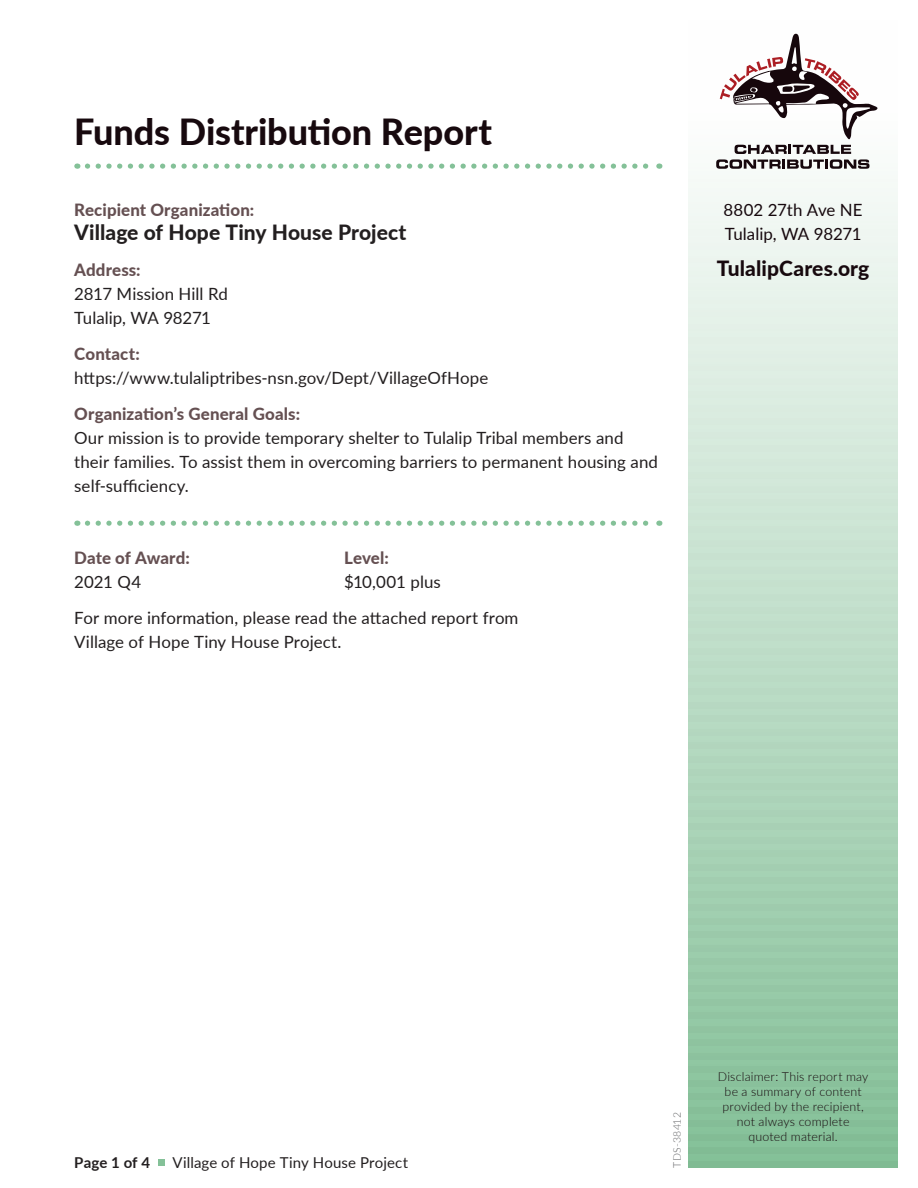
<style>
.page{position:relative;width:918px;height:1188px;background:#fff}
.page>*{position:absolute;margin:0;border:0;box-sizing:border-box;transform-origin:0 0}
.t1{font:800 36px "Lato";letter-spacing:-.005em;color:#17090e}
.t2{font:800 21px "Lato";letter-spacing:.005em;color:#231f20}
.t3{font:800 21px "Lato";letter-spacing:.005em;color:#17090e}
.t4{font:16.8px/24px "Lato";letter-spacing:.005em;color:#231f20}
.t5{font:800 16.8px "Lato";letter-spacing:.005em;color:#655052}
.t6{font:16.8px/24px "Lato";letter-spacing:-.005em;color:#17090e}
.t7{font:15px "Lato";letter-spacing:.01em;color:#231f20}
.t8{font:700 15px "Lato";letter-spacing:.005em;color:#231f20}
.t9{font:300 12.3px/14.9px "Lato";letter-spacing:.015em;color:#17090e;text-align:center}
.t10{font:300 10.5px "Lato";letter-spacing:.025em;color:#636466}
</style>
<div class="page">
<svg style="left:688px;top:144px;width:210px;height:1017px;background:#bdddc8"></svg>
<div style="left:688px;top:135px;width:210px;height:7px;background:#fafcfb"></div>
<div style="left:688px;top:148px;width:210px;height:7px;background:#f9fbf9"></div>
<div style="left:688px;top:162px;width:210px;height:7px;background:#f7fbf8"></div>
<div style="left:688px;top:176px;width:210px;height:6px;background:#f5f9f6"></div>
<div style="left:688px;top:189px;width:210px;height:7px;background:#f4f9f5"></div>
<div style="left:688px;top:202px;width:210px;height:7px;background:#f2f8f4"></div>
<div style="left:688px;top:216px;width:210px;height:7px;background:#f1f7f3"></div>
<div style="left:688px;top:230px;width:210px;height:6px;background:#eff6f1"></div>
<div style="left:688px;top:243px;width:210px;height:7px;background:#edf5f0"></div>
<div style="left:688px;top:256px;width:210px;height:7px;background:#ecf4ee"></div>
<div style="left:688px;top:270px;width:210px;height:7px;background:#eaf4ed"></div>
<div style="left:688px;top:284px;width:210px;height:6px;background:#e8f3eb"></div>
<div style="left:688px;top:297px;width:210px;height:7px;background:#e7f2ea"></div>
<div style="left:688px;top:310px;width:210px;height:7px;background:#e5f1e9"></div>
<div style="left:688px;top:324px;width:210px;height:7px;background:#e4f0e8"></div>
<div style="left:688px;top:338px;width:210px;height:6px;background:#e2efe6"></div>
<div style="left:688px;top:351px;width:210px;height:7px;background:#e0eee5"></div>
<div style="left:688px;top:364px;width:210px;height:7px;background:#dfede3"></div>
<div style="left:688px;top:378px;width:210px;height:7px;background:#ddede2"></div>
<div style="left:688px;top:392px;width:210px;height:6px;background:#dbece0"></div>
<div style="left:688px;top:405px;width:210px;height:7px;background:#daebdf"></div>
<div style="left:688px;top:418px;width:210px;height:7px;background:#d8eade"></div>
<div style="left:688px;top:432px;width:210px;height:7px;background:#d7e9dd"></div>
<div style="left:688px;top:446px;width:210px;height:6px;background:#d5e8db"></div>
<div style="left:688px;top:459px;width:210px;height:7px;background:#d3e7da"></div>
<div style="left:688px;top:472px;width:210px;height:7px;background:#d2e7d8"></div>
<div style="left:688px;top:486px;width:210px;height:7px;background:#d0e6d7"></div>
<div style="left:688px;top:500px;width:210px;height:6px;background:#cee5d5"></div>
<div style="left:688px;top:513px;width:210px;height:7px;background:#cde4d4"></div>
<div style="left:688px;top:526px;width:210px;height:7px;background:#cbe3d3"></div>
<div style="left:688px;top:540px;width:210px;height:7px;background:#cae2d2"></div>
<div style="left:688px;top:554px;width:210px;height:6px;background:#c8e1d0"></div>
<div style="left:688px;top:567px;width:210px;height:7px;background:#c6e0cf"></div>
<div style="left:688px;top:580px;width:210px;height:7px;background:#c5e0cd"></div>
<div style="left:688px;top:594px;width:210px;height:7px;background:#c3dfcc"></div>
<div style="left:688px;top:608px;width:210px;height:6px;background:#c1deca"></div>
<div style="left:688px;top:621px;width:210px;height:7px;background:#c0ddc9"></div>
<div style="left:688px;top:634px;width:210px;height:7px;background:#bfdcc8"></div>
<div style="left:688px;top:648px;width:210px;height:7px;background:#bddcc7"></div>
<div style="left:688px;top:662px;width:210px;height:6px;background:#bbdbc5"></div>
<div style="left:688px;top:675px;width:210px;height:7px;background:#badac4"></div>
<div style="left:688px;top:688px;width:210px;height:7px;background:#b8d9c3"></div>
<div style="left:688px;top:702px;width:210px;height:7px;background:#b7d8c2"></div>
<div style="left:688px;top:716px;width:210px;height:6px;background:#b5d7c0"></div>
<div style="left:688px;top:729px;width:210px;height:7px;background:#b3d6bf"></div>
<div style="left:688px;top:742px;width:210px;height:7px;background:#b2d5bd"></div>
<div style="left:688px;top:756px;width:210px;height:7px;background:#b0d5bc"></div>
<div style="left:688px;top:770px;width:210px;height:6px;background:#afd4bb"></div>
<div style="left:688px;top:783px;width:210px;height:7px;background:#add3b9"></div>
<div style="left:688px;top:796px;width:210px;height:7px;background:#abd2b8"></div>
<div style="left:688px;top:810px;width:210px;height:7px;background:#aad1b7"></div>
<div style="left:688px;top:824px;width:210px;height:6px;background:#a8d0b5"></div>
<div style="left:688px;top:837px;width:210px;height:7px;background:#a6cfb4"></div>
<div style="left:688px;top:850px;width:210px;height:7px;background:#a5cfb2"></div>
<div style="left:688px;top:864px;width:210px;height:7px;background:#a3ceb1"></div>
<div style="left:688px;top:878px;width:210px;height:6px;background:#a2cdb0"></div>
<div style="left:688px;top:891px;width:210px;height:7px;background:#a0ccae"></div>
<div style="left:688px;top:904px;width:210px;height:7px;background:#9ecbad"></div>
<div style="left:688px;top:918px;width:210px;height:7px;background:#9dcaab"></div>
<div style="left:688px;top:932px;width:210px;height:6px;background:#9bc9aa"></div>
<div style="left:688px;top:945px;width:210px;height:7px;background:#99c8a9"></div>
<div style="left:688px;top:958px;width:210px;height:7px;background:#98c8a7"></div>
<div style="left:688px;top:972px;width:210px;height:7px;background:#96c7a6"></div>
<div style="left:688px;top:986px;width:210px;height:6px;background:#95c6a5"></div>
<div style="left:688px;top:999px;width:210px;height:7px;background:#93c5a3"></div>
<div style="left:688px;top:1012px;width:210px;height:7px;background:#91c4a2"></div>
<div style="left:688px;top:1026px;width:210px;height:7px;background:#90c3a0"></div>
<div style="left:688px;top:1040px;width:210px;height:6px;background:#8ec39f"></div>
<div style="left:688px;top:1053px;width:210px;height:7px;background:#8cc19e"></div>
<div style="left:688px;top:1066px;width:210px;height:7px;background:#8bc19c"></div>
<div style="left:688px;top:1080px;width:210px;height:7px;background:#89c09b"></div>
<div style="left:688px;top:1094px;width:210px;height:6px;background:#88bf9a"></div>
<div style="left:688px;top:1107px;width:210px;height:7px;background:#86be98"></div>
<div style="left:688px;top:1120px;width:210px;height:7px;background:#84bd97"></div>
<div style="left:688px;top:1134px;width:210px;height:7px;background:#83bc95"></div>
<div style="left:688px;top:1148px;width:210px;height:6px;background:#81bc94"></div>
<div style="left:688px;top:1161px;width:210px;height:7px;background:#80bb93"></div>
<svg style="left:720px;top:34px;width:158px;height:105px"></svg>
<svg style="left:716px;top:145px;width:154px;height:24px"></svg>
<svg style="left:87px;top:164px;width:573px;height:5px"></svg>
<svg style="left:87px;top:521px;width:573px;height:5px"></svg>
<div style="left:158px;top:1159px;width:7px;height:7px;background:#84c198"></div>
<h1 class="t1" style="left:74px;top:105px;width:419px">Funds Distribution Report</h1>
<p class="t5" style="left:74px;top:197px;width:182px">Recipient Organization:</p>
<p class="t2" style="left:74px;top:217px;width:334px">Village of Hope Tiny House Project</p>
<p class="t5" style="left:74px;top:257px;width:68px">Address:</p>
<p class="t4" style="left:74px;top:281px;width:155px">2817 Mission Hill Rd<br>Tulalip, WA 98271</p>
<p class="t5" style="left:74px;top:341px;width:67px">Contact:</p>
<p class="t4" style="left:74px;top:365px;width:416px">https://www.tulaliptribes-nsn.gov/Dept/VillageOfHope</p>
<p class="t5" style="left:74px;top:401px;width:227px">Organization’s General Goals:</p>
<p class="t4" style="left:74px;top:425px;width:585px">Our mission is to provide temporary shelter to Tulalip Tribal members and their families. To assist them in overcoming barriers to permanent housing and self-sufficiency.</p>
<p class="t5" style="left:74px;top:545px;width:117px">Date of Award:</p>
<p class="t5" style="left:344px;top:545px;width:46px">Level:</p>
<p class="t4" style="left:74px;top:569px;width:69px">2021 Q4</p>
<p class="t4" style="left:74px;top:563px;width:446px;line-height:36px;text-indent:270px">$10,001 plus<br>For more information, please read the attached report from</p>
<p class="t4" style="left:74px;top:629px;width:269px">Village of Hope Tiny House Project.</p>
<p class="t6" style="left:724px;top:197px;width:141px">8802 27th Ave NE<br>Tulalip, WA 98271</p>
<p class="t3" style="left:717px;top:253px;width:154px">TulalipCares.org</p>
<p class="t8" style="left:74px;top:1151px;width:77px">Page 1 of 4</p>
<p class="t7" style="left:173px;top:1152px;width:237px">Village of Hope Tiny House Project</p>
<p class="t10" style="left:670px;top:1168px;width:57px;rotate:-90deg">TDS-38412</p>
<p class="t9" style="left:718px;top:1069px;width:152px">Disclaimer: This report may be a summary of content provided by the recipient, not always complete quoted material.</p>
</div>
